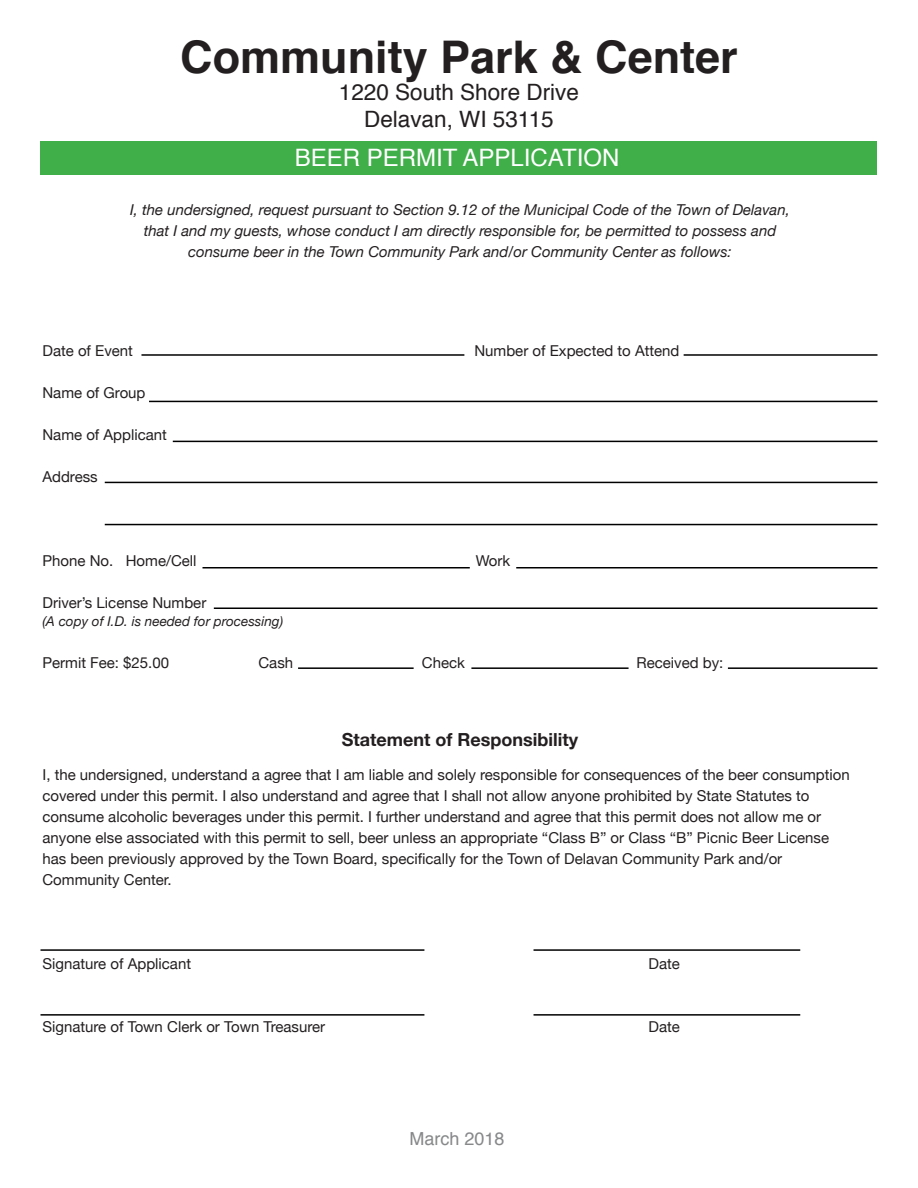
<style>
.page{position:relative;width:918px;height:1188px;background:#fff}
.page>*{position:absolute;margin:0;border:0;box-sizing:border-box;transform-origin:0 0}
.t1{font:700 45px "Helvetica";color:#231f20}
.t2{font:24px "Helvetica";color:#fff}
.t3{font:22.5px "Helvetica";color:#231f20}
.t4{font:700 18px "Helvetica Neue";color:#231f20}
.t5{font:18px "Helvetica";color:#87888a}
.t6{font:15px/21px "Helvetica Neue";color:#231f20}
.t7{font:italic 15px "Helvetica Neue";color:#231f20}
.t8{font:italic 13.5px "Helvetica Neue";color:#231f20}
</style>
<div class="page">
<div style="left:40px;top:141px;width:838px;height:34px;background:#40ae49"></div>
<hr style="left:141px;top:354px;width:323px;height:2px;background:#000">
<hr style="left:684px;top:354px;width:194px;height:2px;background:#000">
<hr style="left:149px;top:401px;width:729px;height:1px;background:#000">
<hr style="left:173px;top:441px;width:704px;height:1px;background:#000">
<hr style="left:105px;top:482px;width:772px;height:1px;background:#000">
<hr style="left:105px;top:524px;width:772px;height:1px;background:#000">
<hr style="left:516px;top:567px;width:362px;height:1px;background:#000">
<hr style="left:202px;top:567px;width:268px;height:1px;background:#000">
<hr style="left:214px;top:608px;width:664px;height:1px;background:#000">
<hr style="left:298px;top:667px;width:116px;height:2px;background:#000">
<hr style="left:728px;top:667px;width:150px;height:2px;background:#000">
<hr style="left:471px;top:667px;width:158px;height:2px;background:#000">
<hr style="left:40px;top:949px;width:384px;height:2px;background:#000">
<hr style="left:534px;top:949px;width:266px;height:2px;background:#000">
<hr style="left:40px;top:1014px;width:384px;height:2px;background:#000">
<hr style="left:534px;top:1014px;width:266px;height:2px;background:#000">
<p class="t1" style="left:180px;top:21px;width:559px">Community Park &amp; Center</p>
<p class="t3" style="left:339px;top:75px;width:242px">1220 South Shore Drive</p>
<p class="t3" style="left:364px;top:102px;width:191px">Delavan, WI 53115</p>
<p class="t2" style="left:295px;top:139px;width:326px">BEER PERMIT APPLICATION</p>
<p class="t7" style="left:130px;top:199px;width:661px">I, the undersigned, request pursuant to Section 9.12 of the Municipal Code of the Town of Delavan,</p>
<p class="t7" style="left:144px;top:220px;width:634px">that I and my guests, whose conduct I am directly responsible for, be permitted to possess and</p>
<p class="t7" style="left:188px;top:241px;width:545px">consume beer in the Town Community Park and/or Community Center as follows:</p>
<p class="t6" style="left:42px;top:341px;width:92px">Date of Event</p>
<p class="t6" style="left:474px;top:341px;width:207px">Number of Expected to Attend</p>
<p class="t6" style="left:42px;top:383px;width:105px">Name of Group</p>
<p class="t6" style="left:42px;top:425px;width:126px">Name of Applicant</p>
<p class="t6" style="left:42px;top:467px;width:57px">Address</p>
<p class="t6" style="left:42px;top:551px;width:156px">Phone No. Home/Cell</p>
<p class="t6" style="left:476px;top:551px;width:36px">Work</p>
<p class="t6" style="left:42px;top:593px;width:165px">Driver’s License Number</p>
<p class="t8" style="left:42px;top:611px;width:242px">(A copy of I.D. is needed for processing)</p>
<p class="t6" style="left:42px;top:653px;width:128px">Permit Fee: $25.00</p>
<p class="t6" style="left:258px;top:653px;width:36px">Cash</p>
<p class="t6" style="left:422px;top:653px;width:45px">Check</p>
<p class="t6" style="left:636px;top:653px;width:88px">Received by:</p>
<p class="t4" style="left:342px;top:725px;width:238px">Statement of Responsibility</p>
<p class="t6" style="left:42px;top:765px;width:809px">I, the undersigned, understand a agree that I am liable and solely responsible for consequences of the beer consumption covered under this permit. I also understand and agree that I shall not allow anyone prohibited by State Statutes to consume alcoholic beverages under this permit. I further understand and agree that this permit does not allow me or anyone else associated with this permit to sell, beer unless an appropriate “Class B” or Class “B” Picnic Beer License has been previously approved by the Town Board, specifically for the Town of Delavan Community Park and/or</p>
<p class="t6" style="left:42px;top:870px;width:131px">Community Center.</p>
<p class="t6" style="left:42px;top:954px;width:150px">Signature of Applicant</p>
<p class="t6" style="left:648px;top:954px;width:33px">Date</p>
<p class="t6" style="left:42px;top:1017px;width:284px">Signature of Town Clerk or Town Treasurer</p>
<p class="t6" style="left:648px;top:1017px;width:33px">Date</p>
<p class="t5" style="left:410px;top:1125px;width:97px">March 2018</p>
</div>
